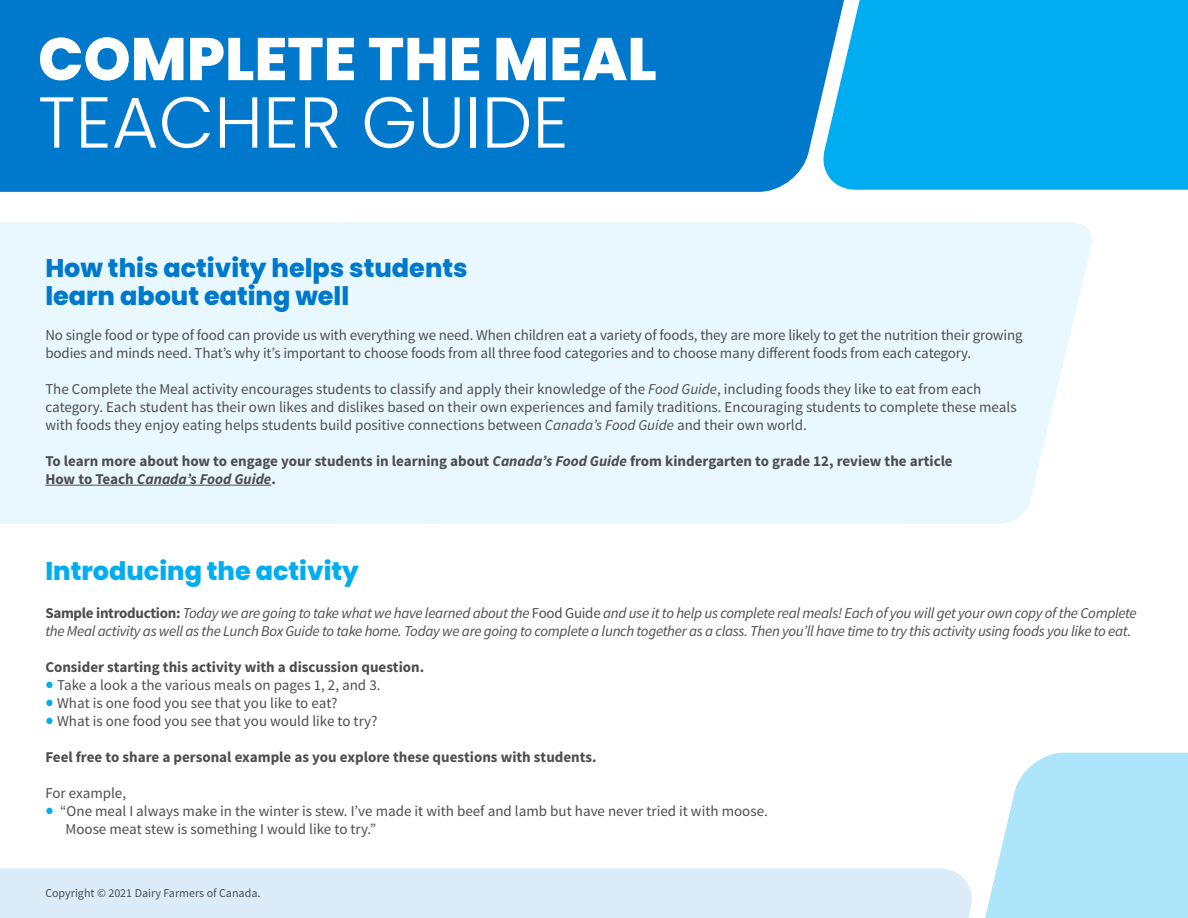
<style>
.page{position:relative;width:1188px;height:918px;background:#fff}
.page>*{position:absolute;margin:0;border:0;box-sizing:border-box;transform-origin:0 0}
.t1{font:300 72px "Poppins";color:#fff}
.t2{font:800 60px "Poppins";color:#fff}
.t3{font:800 25.5px/28.5px "Poppins";color:#0078cc}
.t4{font:800 25.5px "Poppins";color:#00adf0}
.t5{font:15px/18px "Source Sans Pro";color:#4d4d4f}
.t6{font:italic 15px/18px "Source Sans Pro";letter-spacing:-.02em;color:#4d4d4f}
.t7{font:700 15px/18px "Source Sans Pro";color:#4d4d4f}
.t8{font:12px "Source Sans Pro";color:#4d4d4f}
.s1{font-style:italic}
.s2{font-weight:700;font-style:normal}
.s3{font-style:normal}
.s4{font-size:27px;color:#00adf0}
</style>
<div class="page">
<div style="left:0;top:0;width:819px;height:192px;background:#0078cc"></div>
<div style="left:819px;top:0;width:369px;height:190px;background:#00adf0"></div>
<div style="left:0;top:222px;width:322px;height:302px;background:#e8f8fe"></div>
<svg style="left:991px;top:222px;width:101px;height:302px;fill:#e8f8fe"></svg>
<div style="left:322px;top:222px;width:669px;height:302px;background:#e8f8fe"></div>
<hr style="left:45px;top:485px;width:226px;height:1px;background:#4d4d4f">
<div style="left:0;top:868px;width:911px;height:50px;background:#dbecf8"></div>
<svg style="left:911px;top:753px;width:277px;height:165px;fill:#ade5fa"></svg>
<h2 class="t2" style="left:38px;top:24px;width:620px">COMPLETE THE MEAL</h2>
<h1 class="t1" style="left:38px;top:81px;width:532px">TEACHER GUIDE</h1>
<h3 class="t3" style="left:45px;top:254px;width:424px">How this activity helps students learn about eating well</h3>
<p class="t5" style="left:45px;top:326px;width:979px">No single food or type of food can provide us with everything we need. When children eat a variety of foods, they are more likely to get the nutrition their growing bodies and minds need. That’s why it’s important to choose foods from all three food categories and to choose many different foods from each category.</p>
<p class="t5" style="left:45px;top:380px;width:973px">The Complete the Meal activity encourages students to classify and apply their knowledge of the <span class="s1">Food Guide</span>, including foods they like to eat from each category. Each student has their own likes and dislikes based on their own experiences and family traditions. Encouraging students to complete these meals with foods they enjoy eating helps students build positive connections between <span class="s1">Canada’s Food Guide</span> and their own world.</p>
<p class="t7" style="left:45px;top:452px;width:909px">To learn more about how to engage your students in learning about <span class="s1">Canada’s Food Guide</span> from kindergarten to grade 12, review the article<br>How to Teach <span class="s1">Canada’s Food Guide</span>.</p>
<h3 class="t4" style="left:45px;top:557px;width:315px">Introducing the activity</h3>
<p class="t6" style="left:45px;top:604px;width:1093px"><span class="s2">Sample introduction:</span> Today we are going to take what we have learned about the <span class="s3">Food Guide</span> and use it to help us complete real meals! Each of you will get your own copy of the Complete the Meal activity as well as the Lunch Box Guide to take home. Today we are going to complete a lunch together as a class. Then you’ll have time to try this activity using foods you like to eat.</p>
<p class="t7" style="left:45px;top:659px;width:380px">Consider starting this activity with a discussion question.</p>
<p class="t5" style="left:45px;top:677px;width:337px"><span class="s4">•</span> Take a look a the various meals on pages 1, 2, and 3.</p>
<p class="t5" style="left:45px;top:695px;width:294px"><span class="s4">•</span> What is one food you see that you like to eat?</p>
<p class="t5" style="left:45px;top:713px;width:334px"><span class="s4">•</span> What is one food you see that you would like to try?</p>
<p class="t7" style="left:45px;top:749px;width:553px">Feel free to share a personal example as you explore these questions with students.</p>
<p class="t5" style="left:45px;top:785px;width:82px">For example,</p>
<p class="t5" style="left:66px;top:803px;width:704px;text-indent:-20px"><span class="s4">•</span> “One meal I always make in the winter is stew. I’ve made it with beef and lamb but have never tried it with moose.<br>Moose meat stew is something I would like to try.”</p>
<p class="t8" style="left:45px;top:886px;width:217px">Copyright © 2021 Dairy Farmers of Canada.</p>
</div>
